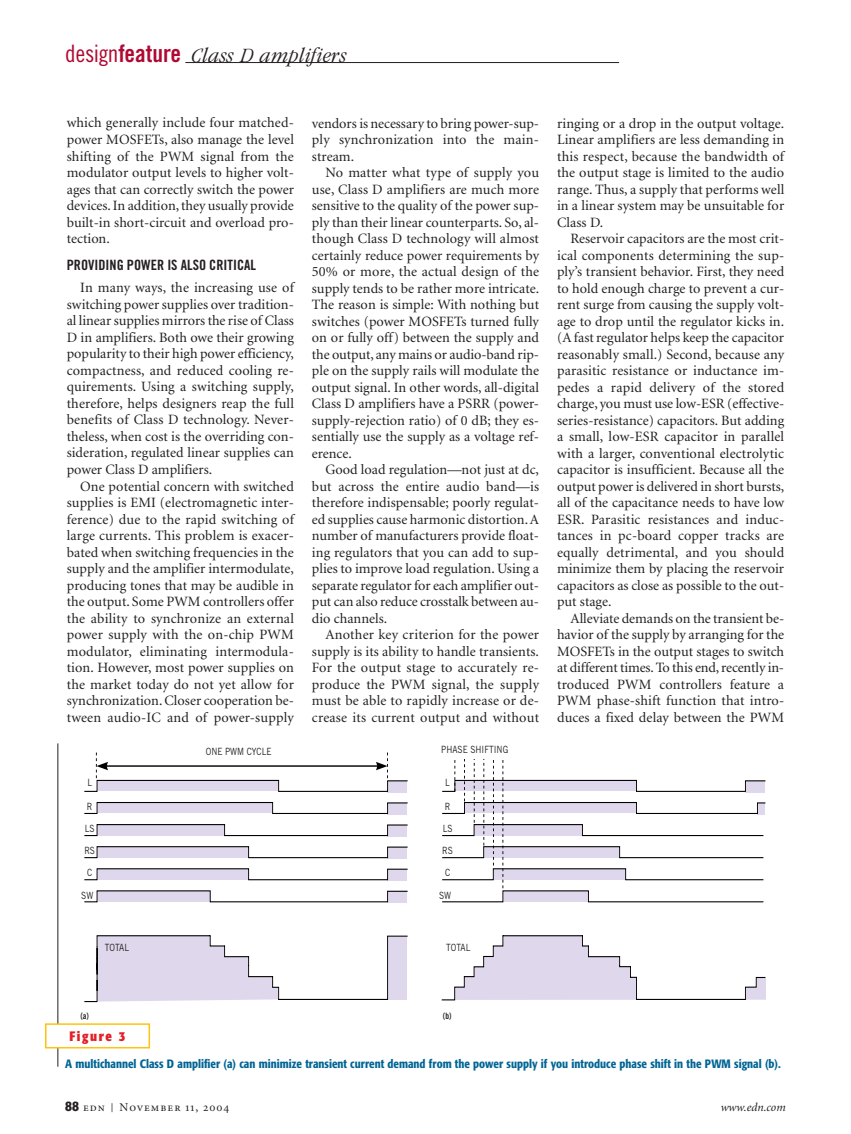
<style>
.page{position:relative;width:851px;height:1134px;background:#fff}
.page>*{position:absolute;margin:0;border:0;box-sizing:border-box;transform-origin:0 0}
.t1{font:italic 300 condensed 21px "Garamond";letter-spacing:.02em;color:#231f20;scale:1.15 1}
.t2{font:14.25px/16.5px "Minion";color:#231f20;text-align:justify}
.t3{font:14.25px "Trade Gothic Bold Cond Twenty";color:#231f20}
.t4{font:700 condensed 13.5px "Formata";letter-spacing:.115em;color:#e21f26}
.t5{font:500 condensed 12px "Formata";color:#006594}
.t6{font:12px "Minion Regular SC";letter-spacing:.085em;color:#231f20}
.t7{font:italic 12px "Minion";color:#231f20}
.t8{font:10.05px/22px "Trade Gothic";color:#231f20;scale:.84 1}
.t9{font:700 8.7px "Trade Gothic";color:#231f20;scale:.84 1}
.s1{font-family:"Trade Gothic Cond Eighteen";font-weight:400;font-style:normal;font-stretch:normal;font-size:24px;color:#b00931}
.s2{font-family:"Trade Gothic Bold Cond Twenty";font-weight:400;font-style:normal;font-stretch:normal;font-size:24px;color:#b00931}
.s3{font-family:"Formata";font-weight:500;font-stretch:condensed;font-size:14.4px}
.s4{font-family:"Trade Gothic";font-weight:300}
</style>
<div class="page">
<hr style="left:185px;top:62px;width:434px;height:1px;background:#231f20">
<svg style="left:84px;top:802px;width:324px;height:13px"></svg>
<svg style="left:84px;top:824px;width:324px;height:13px"></svg>
<svg style="left:84px;top:846px;width:324px;height:13px"></svg>
<svg style="left:84px;top:868px;width:324px;height:13px"></svg>
<svg style="left:84px;top:890px;width:324px;height:113px"></svg>
<svg style="left:84px;top:752px;width:324px;height:40px"></svg>
<svg style="left:441px;top:759px;width:325px;height:242px"></svg>
<hr style="left:58px;top:743px;width:1px;height:324px;background:#231f20">
<div style="left:46px;top:1024px;width:103px;height:24px;background:#fff"></div>
<div style="left:45px;top:1023px;width:105px;height:25px;border:2px solid #ffc20d"></div>
<h1 class="t1" style="left:65px;top:47px;width:246px"><span class="s1">design</span><span class="s2">feature</span> Class D amplifiers</h1>
<p class="t2" style="left:67px;top:116px;width:229px">which generally include four matched&shy;power MOSFETs, also manage the level shifting of the PWM signal from the modulator output levels to higher volt&shy;ages that can correctly switch the power devices. In addition, they usually provide built-in short-circuit and overload pro&shy;tection.</p>
<p class="t3" style="left:67px;top:260px;width:191px">PROVIDING POWER IS ALSO CRITICAL</p>
<p class="t2" style="left:67px;top:281px;width:229px;text-indent:14px">In many ways, the increasing use of switching power supplies over tradition&shy;al linear supplies mirrors the rise of Class D in amplifiers. Both owe their growing popularity to their high power efficiency, compactness, and reduced cooling re&shy;quirements. Using a switching supply, therefore, helps designers reap the full benefits of Class D technology. Never&shy;theless, when cost is the overriding con&shy;sideration, regulated linear supplies can power Class D amplifiers.</p>
<p class="t2" style="left:67px;top:479px;width:229px;text-indent:14px">One potential concern with switched supplies is EMI (electromagnetic inter&shy;ference) due to the rapid switching of large currents. This problem is exacer&shy;bated when switching frequencies in the supply and the amplifier intermodulate, producing tones that may be audible in the output. Some PWM controllers offer the ability to synchronize an external power supply with the on-chip PWM modulator, eliminating intermodula&shy;tion. However, most power supplies on the market today do not yet allow for synchronization. Closer cooperation be&shy;tween audio-IC and of power-supply</p>
<p class="t2" style="left:312px;top:116px;width:229px">vendors is necessary to bring power-sup&shy;ply synchronization into the main&shy;stream.</p>
<p class="t2" style="left:312px;top:165px;width:229px;text-indent:14px">No matter what type of supply you use, Class D amplifiers are much more sensitive to the quality of the power sup&shy;ply than their linear counterparts. So, al&shy;though Class D technology will almost certainly reduce power requirements by 50% or more, the actual design of the supply tends to be rather more intricate.<br>The reason is simple: With nothing but switches (power MOSFETs turned fully on or fully off) between the supply and the output, any mains or audio-band rip&shy;ple on the supply rails will modulate the output signal. In other words, all-digital Class D amplifiers have a PSRR (power&shy;supply-rejection ratio) of 0 dB; they es&shy;sentially use the supply as a voltage ref&shy;erence.</p>
<p class="t2" style="left:312px;top:462px;width:229px;text-indent:14px">Good load regulation—not just at dc, but across the entire audio band—is therefore indispensable; poorly regulat&shy;ed supplies cause harmonic distortion. A number of manufacturers provide float&shy;ing regulators that you can add to sup&shy;plies to improve load regulation. Using a separate regulator for each amplifier out&shy;put can also reduce crosstalk between au&shy;dio channels.</p>
<p class="t2" style="left:312px;top:627px;width:229px;text-indent:14px">Another key criterion for the power supply is its ability to handle transients.<br>For the output stage to accurately re&shy;produce the PWM signal, the supply must be able to rapidly increase or de&shy;crease its current output and without</p>
<p class="t2" style="left:557px;top:116px;width:229px">ringing or a drop in the output voltage.<br>Linear amplifiers are less demanding in this respect, because the bandwidth of the output stage is limited to the audio range. Thus, a supply that performs well in a linear system may be unsuitable for Class D.</p>
<p class="t2" style="left:557px;top:231px;width:229px;text-indent:14px">Reservoir capacitors are the most crit&shy;ical components determining the sup&shy;ply’s transient behavior. First, they need to hold enough charge to prevent a cur&shy;rent surge from causing the supply volt&shy;age to drop until the regulator kicks in. (A fast regulator helps keep the capacitor reasonably small.) Second, because any parasitic resistance or inductance im&shy;pedes a rapid delivery of the stored charge, you must use low-ESR (effective&shy;series-resistance) capacitors. But adding a small, low-ESR capacitor in parallel with a larger, conventional electrolytic capacitor is insufficient. Because all the output power is delivered in short bursts, all of the capacitance needs to have low ESR. Parasitic resistances and induc&shy;tances in pc-board copper tracks are equally detrimental, and you should minimize them by placing the reservoir capacitors as close as possible to the out&shy;put stage.</p>
<p class="t2" style="left:557px;top:611px;width:229px;text-indent:14px">Alleviate demands on the transient be&shy;havior of the supply by arranging for the MOSFETs in the output stages to switch at different times. To this end, recently in&shy;troduced PWM controllers feature a PWM phase-shift function that intro&shy;duces a fixed delay between the PWM</p>
<p class="t8" style="left:206px;top:741px;width:80px">ONE PWM CYCLE</p>
<p class="t8" style="left:441px;top:740px;width:81px">PHASE SHIFTING</p>
<p class="t8" style="left:87px;top:772px;width:7px">L</p>
<p class="t8" style="left:84px;top:796px;width:14px">R<br>LS<br>RS<br>C</p>
<p class="t8" style="left:81px;top:886px;width:16px">SW</p>
<p class="t8" style="left:445px;top:772px;width:7px">L</p>
<p class="t8" style="left:442px;top:796px;width:14px">R<br>LS<br>RS<br>C</p>
<p class="t8" style="left:439px;top:886px;width:16px">SW</p>
<p class="t8" style="left:105px;top:938px;width:30px">TOTAL</p>
<p class="t8" style="left:446px;top:938px;width:30px">TOTAL</p>
<p class="t9" style="left:80px;top:1012px;width:12px">(a)</p>
<p class="t9" style="left:443px;top:1012px;width:12px">(b)</p>
<p class="t4" style="left:69px;top:1031px;width:58px">Figure 3</p>
<p class="t5" style="left:65px;top:1059px;width:717px">A multichannel Class D amplifier (a) can minimize transient current demand from the power supply if you introduce phase shift in the PWM signal (b).</p>
<p class="t6" style="left:65px;top:1102px;width:165px"><span class="s3">88</span> edn <span class="s4">|</span> November 11, 2004</p>
<p class="t7" style="left:720px;top:1102px;width:66px">www.edn.com</p>
</div>
